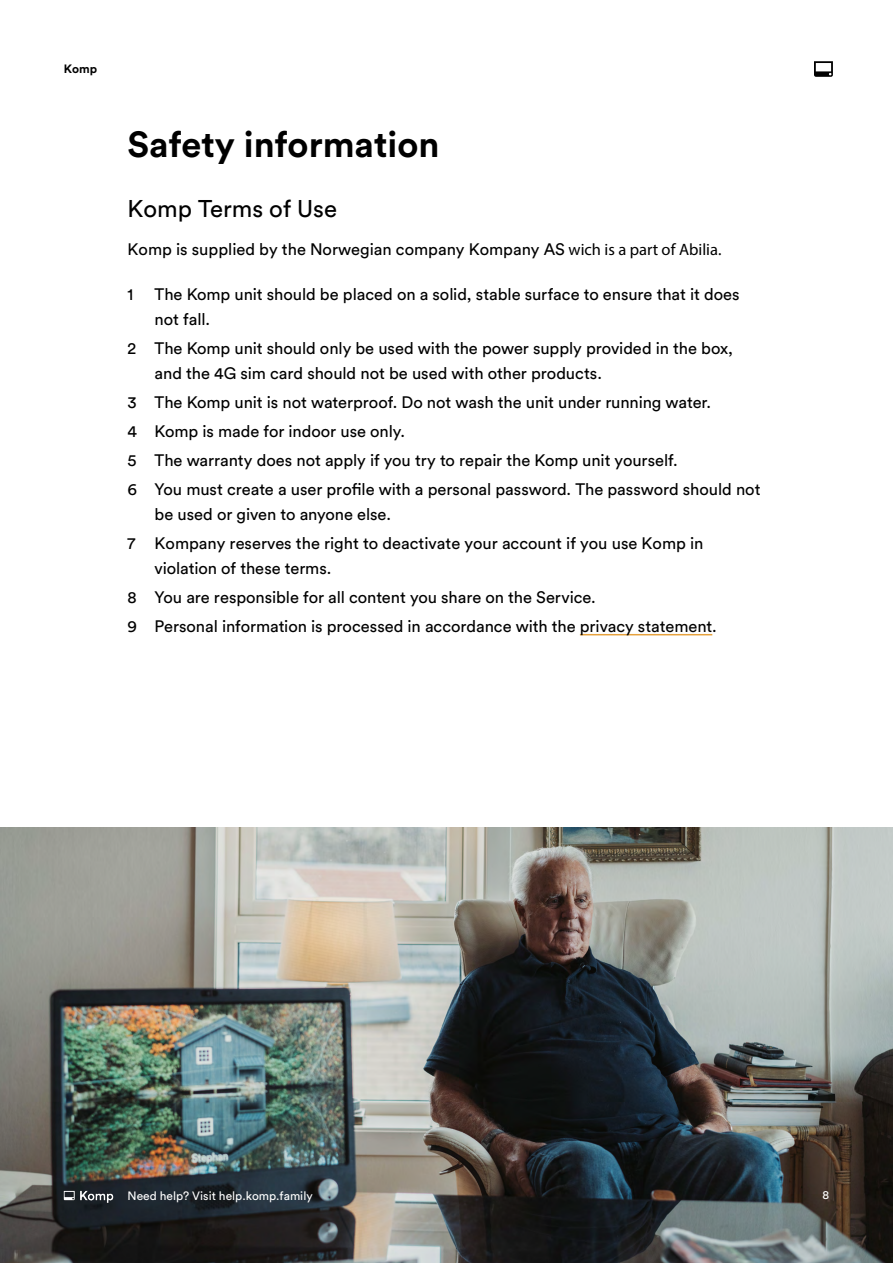
<style>
.page{position:relative;width:893px;height:1263px;background:#fff}
.page>*{position:absolute;margin:0;border:0;box-sizing:border-box;transform-origin:0 0}
.t1{font:700 36px "Circular Std";color:#000}
.t2{font:24px "Circular Std";color:#000}
.t3{font:16.5px/29px "Circular Std";letter-spacing:-.005em;color:#000}
.t4{font:12px "Circular Std";color:#fff}
.t5{font:700 12px "Circular Std";color:#000}
.s1{font-family:"Myriad Pro"}
.s2{font-family:"Circular Pro"}
</style>
<div class="page">
<img style="left:0;top:827px;width:893px;height:436px">
<hr style="left:580px;top:634px;width:132px;height:1px;background:#e6a13d">
<img style="left:60px;top:1186px;width:57px;height:18px">
<img style="left:814px;top:61px;width:18px;height:16px">
<p class="t5" style="left:64px;top:61px;width:35px">Komp</p>
<h1 class="t1" style="left:128px;top:121px;width:313px">Safety information</h1>
<h2 class="t2" style="left:128px;top:194px;width:211px">Komp Terms of Use</h2>
<p class="t3" style="left:128px;top:235px;width:595px">Komp is supplied by the Norwegian company Kompany AS <span class="s1">wich is a part of Abilia.</span></p>
<p class="t3" style="left:128px;top:280px;width:7px">1</p>
<p class="t3" style="left:155px;top:282px;width:587px;line-height:24.8px">The Komp unit should be placed on a solid, stable surface to ensure that it does not fall.</p>
<p class="t3" style="left:155px;top:336px;width:580px;line-height:24.8px;text-indent:-27px">2 The Komp unit should only be used with the power supply provided in the box, and the 4G sim card should not be used with other products.</p>
<p class="t3" style="left:128px;top:387px;width:634px">3 The Komp unit is not waterproof. Do not wash the unit under running water.<br>4 Komp is made for indoor use only.<br>5 The warranty does not apply if you try to repair the Komp unit yourself.<br>6 You must create a user profile with a personal password. The password should not</p>
<p class="t3" style="left:128px;top:499px;width:577px;line-height:29.7px;text-indent:27px">be used or given to anyone else.<br>7 Kompany reserves the right to deactivate your account if you use Komp in</p>
<p class="t3" style="left:128px;top:553px;width:591px;text-indent:27px">violation of these terms.<br>8 You are responsible for all content you share on the Service.<br>9 Personal information is processed in accordance with the <span class="s2">privacy statement</span>.</p>
<p class="t4" style="left:128px;top:1188px;width:187px">Need help? Visit help.komp.family</p>
<p class="t4" style="left:822px;top:1188px;width:8px">8</p>
</div>
